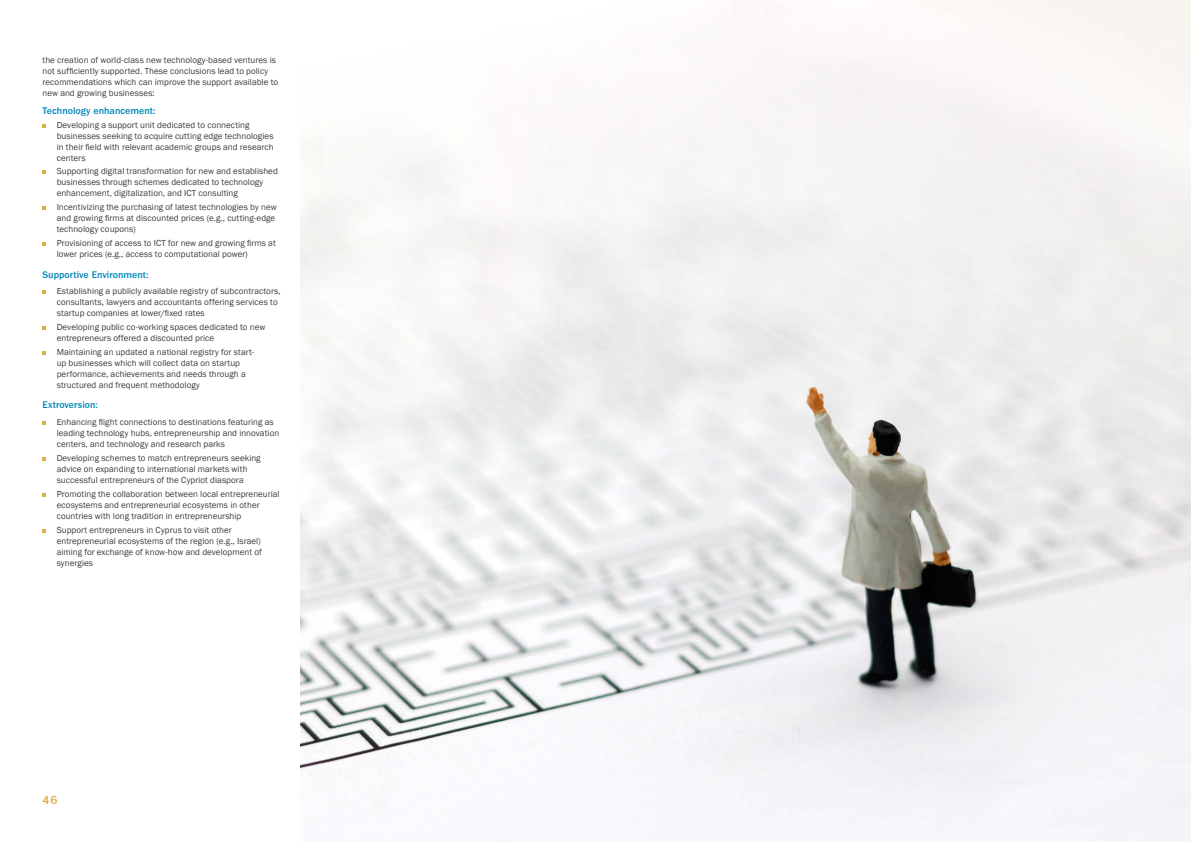
<style>
.page{position:relative;width:1191px;height:842px;background:#fff}
.page>*{position:absolute;margin:0;border:0;box-sizing:border-box;transform-origin:0 0}
.t1{font:500 12px "ITC Franklin Gothic Std";color:#dbb147}
.t2{font:500 10px "ITC Franklin Gothic Std";color:#0088b9}
.t3{font:9px/11px "Franklin Gothic";letter-spacing:.005em;color:#3c3c3b}
</style>
<div class="page">
<svg style="left:43px;top:170px;width:3px;height:4px"></svg>
<svg style="left:43px;top:206px;width:3px;height:4px"></svg>
<svg style="left:43px;top:242px;width:3px;height:4px"></svg>
<svg style="left:43px;top:290px;width:3px;height:4px"></svg>
<svg style="left:43px;top:326px;width:3px;height:4px"></svg>
<svg style="left:43px;top:351px;width:3px;height:4px"></svg>
<svg style="left:43px;top:421px;width:3px;height:4px"></svg>
<svg style="left:43px;top:457px;width:3px;height:4px"></svg>
<svg style="left:43px;top:493px;width:3px;height:4px"></svg>
<svg style="left:43px;top:529px;width:3px;height:4px"></svg>
<img style="left:300px;top:0;width:891px;height:842px">
<p class="t3" style="left:43px;top:55px;width:237px">the creation of world-class new technology-based ventures is not sufficiently supported. These conclusions lead to policy recommendations which can improve the support available to new and growing businesses:</p>
<p class="t2" style="left:43px;top:105px;width:114px">Technology enhancement:</p>
<p class="t3" style="left:57px;top:119px;width:218px">Developing a support unit dedicated to connecting businesses seeking to acquire cutting edge technologies in their field with relevant academic groups and research centers</p>
<p class="t3" style="left:57px;top:166px;width:223px">Supporting digital transformation for new and established businesses through schemes dedicated to technology enhancement, digitalization, and ICT consulting</p>
<p class="t3" style="left:57px;top:202px;width:221px">Incentivizing the purchasing of latest technologies by new and growing firms at discounted prices (e.g., cutting-edge technology coupons)</p>
<p class="t3" style="left:57px;top:238px;width:221px">Provisioning of access to ICT for new and growing firms at lower prices (e.g., access to computational power)</p>
<p class="t2" style="left:43px;top:269px;width:107px">Supportive Environment:</p>
<p class="t3" style="left:57px;top:286px;width:225px">Establishing a publicly available registry of subcontractors, consultants, lawyers and accountants offering services to startup companies at lower/fixed rates</p>
<p class="t3" style="left:57px;top:322px;width:210px">Developing public co-working spaces dedicated to new entrepreneurs offered a discounted price</p>
<p class="t3" style="left:57px;top:347px;width:199px">Maintaining an updated a national registry for start&shy;up businesses which will collect data on startup performance, achievements and needs through a structured and frequent methodology</p>
<p class="t2" style="left:43px;top:399px;width:57px">Extroversion:</p>
<p class="t3" style="left:57px;top:417px;width:224px">Enhancing flight connections to destinations featuring as leading technology hubs, entrepreneurship and innovation centers, and technology and research parks</p>
<p class="t3" style="left:57px;top:453px;width:205px">Developing schemes to match entrepreneurs seeking advice on expanding to international markets with successful entrepreneurs of the Cypriot diaspora</p>
<p class="t3" style="left:57px;top:488px;width:224px">Promoting the collaboration between local entrepreneurial ecosystems and entrepreneurial ecosystems in other countries with long tradition in entrepreneurship</p>
<p class="t3" style="left:57px;top:524px;width:207px">Support entrepreneurs in Cyprus to visit other entrepreneurial ecosystems of the region (e.g., Israel) aiming for exchange of know-how and development of synergies</p>
<h1 class="t1" style="left:43px;top:794px;width:17px">46</h1>
</div>
